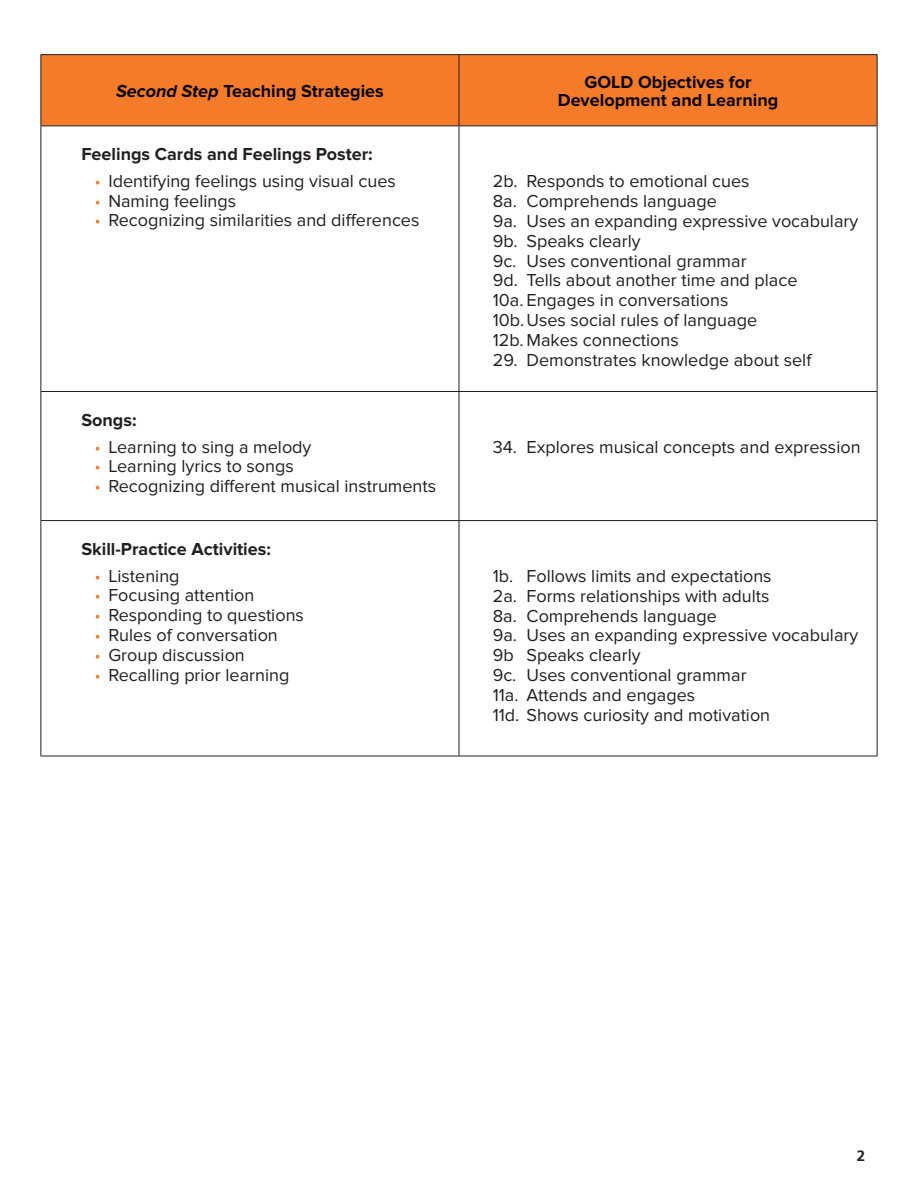
<style>
.page{position:relative;width:918px;height:1188px;background:#fff}
.page>*{position:absolute;margin:0;border:0;box-sizing:border-box;transform-origin:0 0}
.t1{font:18px "Proxima Nova";color:#231f20}
.t2{font:700 18px "Proxima Nova";color:#080302}
.t3{font:700 18px "Proxima Nova";color:#231f20}
.t4{font:700 15px "Frutiger";color:#231f20}
.s1{font-style:italic}
.s2{color:#f47b2a}
</style>
<div class="page">
<div style="left:41px;top:55px;width:836px;height:70px;background:#f47b2a"></div>
<hr style="left:40px;top:54px;width:419px;height:1px;background:#231f20">
<hr style="left:40px;top:55px;width:1px;height:70px;background:#231f20">
<hr style="left:40px;top:125px;width:419px;height:1px;background:#231f20">
<hr style="left:459px;top:125px;width:419px;height:1px;background:#231f20">
<hr style="left:40px;top:126px;width:1px;height:265px;background:#231f20">
<hr style="left:40px;top:391px;width:419px;height:1px;background:#231f20">
<hr style="left:40px;top:392px;width:1px;height:128px;background:#231f20">
<hr style="left:459px;top:391px;width:419px;height:1px;background:#231f20">
<hr style="left:40px;top:520px;width:419px;height:1px;background:#231f20">
<hr style="left:40px;top:521px;width:1px;height:235px;background:#231f20">
<hr style="left:40px;top:756px;width:419px;height:1px;background:#231f20">
<hr style="left:459px;top:54px;width:419px;height:1px;background:#231f20">
<hr style="left:459px;top:55px;width:1px;height:70px;background:#231f20">
<hr style="left:877px;top:55px;width:1px;height:70px;background:#231f20">
<hr style="left:459px;top:126px;width:1px;height:265px;background:#231f20">
<hr style="left:877px;top:126px;width:1px;height:265px;background:#231f20">
<hr style="left:459px;top:392px;width:1px;height:128px;background:#231f20">
<hr style="left:877px;top:392px;width:1px;height:128px;background:#231f20">
<hr style="left:459px;top:520px;width:419px;height:1px;background:#231f20">
<hr style="left:459px;top:521px;width:1px;height:235px;background:#231f20">
<hr style="left:877px;top:521px;width:1px;height:235px;background:#231f20">
<hr style="left:459px;top:756px;width:419px;height:1px;background:#231f20">
<p class="t2" style="left:116px;top:81px;width:269px"><span class="s1">Second Step</span> Teaching Strategies</p>
<p class="t3" style="left:81px;top:144px;width:293px">Feelings Cards and Feelings Poster:</p>
<p class="t1" style="left:95px;top:171px;width:303px"><span class="s2">•</span> Identifying feelings using visual cues</p>
<p class="t1" style="left:95px;top:190px;width:143px"><span class="s2">•</span> Naming feelings</p>
<p class="t1" style="left:95px;top:210px;width:326px"><span class="s2">•</span> Recognizing similarities and differences</p>
<p class="t3" style="left:81px;top:410px;width:57px">Songs:</p>
<p class="t1" style="left:95px;top:436px;width:218px"><span class="s2">•</span> Learning to sing a melody</p>
<p class="t1" style="left:95px;top:456px;width:201px"><span class="s2">•</span> Learning lyrics to songs</p>
<p class="t1" style="left:95px;top:476px;width:343px"><span class="s2">•</span> Recognizing different musical instruments</p>
<p class="t3" style="left:81px;top:539px;width:191px">Skill-Practice Activities:</p>
<p class="t1" style="left:95px;top:565px;width:86px"><span class="s2">•</span> Listening</p>
<p class="t1" style="left:95px;top:585px;width:161px"><span class="s2">•</span> Focusing attention</p>
<p class="t1" style="left:95px;top:605px;width:211px"><span class="s2">•</span> Responding to questions</p>
<p class="t1" style="left:95px;top:625px;width:185px"><span class="s2">•</span> Rules of conversation</p>
<p class="t1" style="left:95px;top:644px;width:152px"><span class="s2">•</span> Group discussion</p>
<p class="t1" style="left:95px;top:664px;width:196px"><span class="s2">•</span> Recalling prior learning</p>
<p class="t2" style="left:584px;top:72px;width:169px">GOLD Objectives for</p>
<p class="t2" style="left:558px;top:90px;width:222px">Development and Learning</p>
<p class="t1" style="left:493px;top:171px;width:258px">2b. Responds to emotional cues</p>
<p class="t1" style="left:493px;top:191px;width:226px">8a. Comprehends language</p>
<p class="t1" style="left:493px;top:211px;width:367px">9a. Uses an expanding expressive vocabulary</p>
<p class="t1" style="left:493px;top:230px;width:149px">9b. Speaks clearly</p>
<p class="t1" style="left:493px;top:250px;width:255px">9c. Uses conventional grammar</p>
<p class="t1" style="left:493px;top:270px;width:306px">9d. Tells about another time and place</p>
<p class="t1" style="left:493px;top:290px;width:237px">10a. Engages in conversations</p>
<p class="t1" style="left:493px;top:310px;width:266px">10b.Uses social rules of language</p>
<p class="t1" style="left:493px;top:329px;width:188px">12b. Makes connections</p>
<p class="t1" style="left:493px;top:349px;width:320px">29. Demonstrates knowledge about self</p>
<p class="t1" style="left:493px;top:437px;width:369px">34. Explores musical concepts and expression</p>
<p class="t1" style="left:493px;top:566px;width:280px">1b. Follows limits and expectations</p>
<p class="t1" style="left:493px;top:586px;width:278px">2a. Forms relationships with adults</p>
<p class="t1" style="left:493px;top:605px;width:226px">8a. Comprehends language</p>
<p class="t1" style="left:493px;top:625px;width:367px">9a. Uses an expanding expressive vocabulary</p>
<p class="t1" style="left:493px;top:645px;width:149px">9b Speaks clearly</p>
<p class="t1" style="left:493px;top:665px;width:255px">9c. Uses conventional grammar</p>
<p class="t1" style="left:493px;top:685px;width:204px">11a. Attends and engages</p>
<p class="t1" style="left:493px;top:704px;width:279px">11d. Shows curiosity and motivation</p>
<p class="t4" style="left:857px;top:1147px;width:10px">2</p>
</div>
